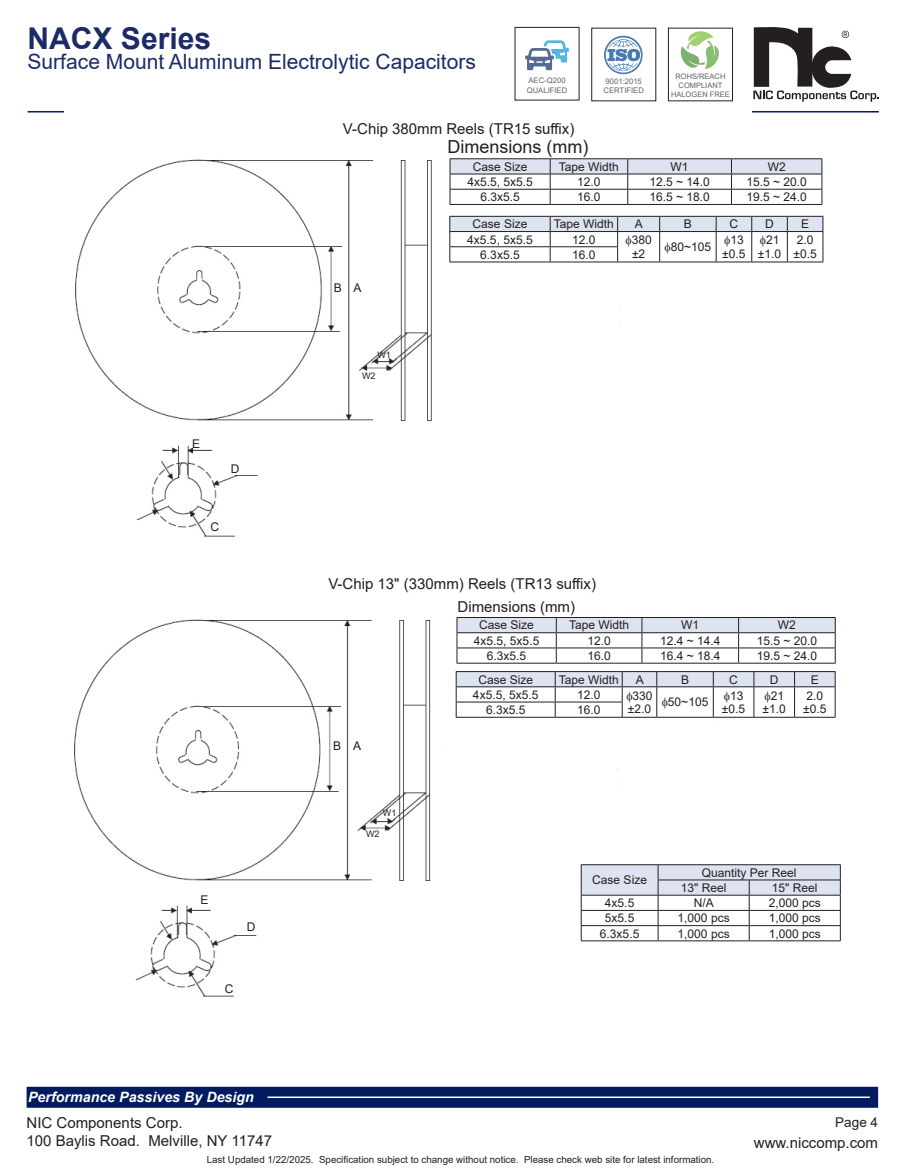
<style>
.page{position:relative;width:905px;height:1175px;background:#fff}
.page>*{position:absolute;margin:0;border:0;box-sizing:border-box;transform-origin:0 0}
.t1{font:700 30px "Arial";color:#1c2b68}
.t2{font:21px "Arial";color:#1c2b68}
.Body_Text{font:18px "Arial";color:#231f20}
.Body_Text-2{font:15px/18px "Arial";color:#231f20}
.t3{font:italic 700 14.25px "Arial";color:#fff}
.t4{font:13.5px "Arial";color:#231f20}
.Subhead_4{font:12px "Arial";color:#231f20}
.Body_Text-3{font:12px "Arial";color:#231f20}
.t5{font:9.75px "Arial";color:#231f20}
.Body_Text-4{font:9px "Arial";color:#231f20}
.t6{font:7.65px/9.1px "Arial";color:#636366}
.t7{font:7.5px/9px "Arial";color:#636366;text-align:center}
</style>
<div class="page">
<div style="left:27px;top:1086px;width:851px;height:21px;background:#011b5e"></div>
<svg style="left:753px;top:27px;width:125px;height:75px"></svg>
<hr style="left:28px;top:111px;width:850px;height:1px;background:#011b5e">
<hr style="left:267px;top:1096px;width:602px;height:2px;background:#fff">
<svg style="left:525px;top:40px;width:44px;height:30px"></svg>
<svg style="left:604px;top:36px;width:38px;height:38px"></svg>
<svg style="left:680px;top:31px;width:39px;height:38px"></svg>
<img style="left:74px;top:619px;width:675px;height:378px">
<hr style="left:456px;top:717px;width:99px;height:1px;background:#231f20">
<hr style="left:555px;top:717px;width:67px;height:1px;background:#231f20">
<hr style="left:622px;top:717px;width:34px;height:1px;background:#231f20">
<hr style="left:656px;top:717px;width:57px;height:1px;background:#231f20">
<hr style="left:713px;top:717px;width:41px;height:1px;background:#231f20">
<hr style="left:754px;top:717px;width:40px;height:1px;background:#231f20">
<hr style="left:794px;top:717px;width:41px;height:1px;background:#231f20">
<svg style="left:456px;top:617px;width:379px;height:46px"></svg>
<hr style="left:456px;top:663px;width:100px;height:1px;background:#231f20">
<hr style="left:556px;top:663px;width:86px;height:1px;background:#231f20">
<hr style="left:642px;top:663px;width:96px;height:1px;background:#231f20">
<hr style="left:738px;top:663px;width:97px;height:1px;background:#231f20">
<img style="left:65px;top:111px;width:686px;height:426px">
<hr style="left:449px;top:158px;width:101px;height:1px;background:#231f20">
<hr style="left:550px;top:158px;width:77px;height:1px;background:#231f20">
<hr style="left:627px;top:158px;width:104px;height:1px;background:#231f20">
<hr style="left:731px;top:158px;width:91px;height:1px;background:#231f20">
<svg style="left:449px;top:159px;width:373px;height:45px"></svg>
<hr style="left:449px;top:204px;width:101px;height:1px;background:#231f20">
<hr style="left:550px;top:204px;width:77px;height:1px;background:#231f20">
<hr style="left:627px;top:204px;width:104px;height:1px;background:#231f20">
<hr style="left:731px;top:204px;width:91px;height:1px;background:#231f20">
<hr style="left:449px;top:262px;width:101px;height:1px;background:#231f20">
<hr style="left:550px;top:262px;width:67px;height:1px;background:#231f20">
<hr style="left:617px;top:262px;width:42px;height:1px;background:#231f20">
<hr style="left:659px;top:262px;width:57px;height:1px;background:#231f20">
<hr style="left:716px;top:262px;width:35px;height:1px;background:#231f20">
<hr style="left:751px;top:262px;width:36px;height:1px;background:#231f20">
<hr style="left:787px;top:262px;width:36px;height:1px;background:#231f20">
<svg style="left:581px;top:864px;width:260px;height:76px"></svg>
<hr style="left:581px;top:940px;width:77px;height:1px;background:#231f20">
<hr style="left:658px;top:940px;width:91px;height:1px;background:#231f20">
<hr style="left:749px;top:940px;width:91px;height:1px;background:#231f20">
<svg style="left:456px;top:671px;width:379px;height:46px"></svg>
<svg style="left:449px;top:216px;width:374px;height:46px"></svg>
<h1 class="t1" style="left:28px;top:18px;width:185px">NACX Series</h1>
<h2 class="t2" style="left:28px;top:47px;width:450px">Surface Mount Aluminum Electrolytic Capacitors</h2>
<p class="t6" style="left:527px;top:76px;width:42px">AEC-Q200<br>QUALIFIED</p>
<p class="t6" style="left:603px;top:76px;width:42px">9001:2015<br>CERTIFIED</p>
<p class="t7" style="left:671px;top:72px;width:60px">ROHS/REACH<br>COMPLIANT<br>HALOGEN FREE</p>
<p class="Body_Text-2" style="left:343px;top:120px;width:233px">V-Chip 380mm Reels (TR15 suffix)</p>
<p class="Body_Text" style="left:447px;top:134px;width:142px">Dimensions (mm)</p>
<p class="Body_Text-3" style="left:192px;top:435px;width:10px">E</p>
<p class="Body_Text-3" style="left:231px;top:461px;width:10px">D</p>
<p class="Body_Text-3" style="left:210px;top:519px;width:10px">C</p>
<p class="Body_Text-3" style="left:200px;top:891px;width:10px">E</p>
<p class="Body_Text-3" style="left:247px;top:918px;width:10px">D</p>
<p class="Body_Text-3" style="left:225px;top:980px;width:10px">C</p>
<p class="Body_Text-3" style="left:333px;top:279px;width:10px">B</p>
<p class="Body_Text-3" style="left:353px;top:279px;width:10px">A</p>
<p class="Body_Text-4" style="left:377px;top:349px;width:15px">W1</p>
<p class="Body_Text-4" style="left:362px;top:370px;width:15px">W2</p>
<p class="Subhead_4" style="left:472px;top:158px;width:56px">Case Size</p>
<p class="Subhead_4" style="left:559px;top:158px;width:62px">Tape Width</p>
<p class="Subhead_4" style="left:670px;top:158px;width:19px">W1</p>
<p class="Subhead_4" style="left:767px;top:158px;width:19px">W2</p>
<p class="Subhead_4" style="left:467px;top:173px;width:67px">4x5.5, 5x5.5</p>
<p class="Subhead_4" style="left:577px;top:173px;width:25px">12.0</p>
<p class="Subhead_4" style="left:649px;top:173px;width:62px">12.5 ~ 14.0</p>
<p class="Subhead_4" style="left:746px;top:173px;width:62px">15.5 ~ 20.0</p>
<p class="Subhead_4" style="left:480px;top:189px;width:41px">6.3x5.5</p>
<p class="Subhead_4" style="left:577px;top:189px;width:25px">16.0</p>
<p class="Subhead_4" style="left:649px;top:189px;width:62px">16.5 ~ 18.0</p>
<p class="Subhead_4" style="left:746px;top:189px;width:62px">19.5 ~ 24.0</p>
<p class="Subhead_4" style="left:472px;top:216px;width:56px">Case Size</p>
<p class="Subhead_4" style="left:554px;top:216px;width:62px">Tape Width</p>
<p class="Subhead_4" style="left:635px;top:216px;width:10px">A</p>
<p class="Subhead_4" style="left:684px;top:216px;width:10px">B</p>
<p class="Subhead_4" style="left:729px;top:216px;width:10px">C</p>
<p class="Subhead_4" style="left:765px;top:216px;width:10px">D</p>
<p class="Subhead_4" style="left:801px;top:216px;width:10px">E</p>
<p class="Subhead_4" style="left:467px;top:231px;width:67px">4x5.5, 5x5.5</p>
<p class="Subhead_4" style="left:572px;top:231px;width:25px">12.0</p>
<p class="Subhead_4" style="left:631px;top:232px;width:22px">380</p>
<p class="Subhead_4" style="left:632px;top:245px;width:15px">±2</p>
<p class="Subhead_4" style="left:730px;top:232px;width:15px">13</p>
<p class="Subhead_4" style="left:722px;top:245px;width:25px">±0.5</p>
<p class="Subhead_4" style="left:766px;top:232px;width:15px">21</p>
<p class="Subhead_4" style="left:758px;top:245px;width:25px">±1.0</p>
<p class="Subhead_4" style="left:796px;top:232px;width:18px">2.0</p>
<p class="Subhead_4" style="left:670px;top:239px;width:42px">80~105</p>
<p class="Subhead_4" style="left:480px;top:246px;width:41px">6.3x5.5</p>
<p class="Subhead_4" style="left:572px;top:246px;width:25px">16.0</p>
<p class="Subhead_4" style="left:793px;top:245px;width:25px">±0.5</p>
<p class="Body_Text-2" style="left:328px;top:574px;width:269px">V-Chip 13" (330mm) Reels (TR13 suffix)</p>
<p class="Body_Text-2" style="left:457px;top:597px;width:119px">Dimensions (mm)</p>
<p class="Subhead_4" style="left:479px;top:617px;width:56px">Case Size</p>
<p class="Subhead_4" style="left:569px;top:617px;width:62px">Tape Width</p>
<p class="Subhead_4" style="left:681px;top:617px;width:19px">W1</p>
<p class="Subhead_4" style="left:777px;top:617px;width:19px">W2</p>
<p class="Subhead_4" style="left:474px;top:632px;width:67px">4x5.5, 5x5.5</p>
<p class="Subhead_4" style="left:587px;top:632px;width:25px">12.0</p>
<p class="Subhead_4" style="left:660px;top:632px;width:62px">12.4 ~ 14.4</p>
<p class="Subhead_4" style="left:756px;top:632px;width:62px">15.5 ~ 20.0</p>
<p class="Subhead_4" style="left:487px;top:647px;width:41px">6.3x5.5</p>
<p class="Subhead_4" style="left:587px;top:647px;width:25px">16.0</p>
<p class="Subhead_4" style="left:660px;top:647px;width:62px">16.4 ~ 18.4</p>
<p class="Subhead_4" style="left:756px;top:647px;width:62px">19.5 ~ 24.0</p>
<p class="Body_Text-3" style="left:333px;top:737px;width:10px">B</p>
<p class="Body_Text-3" style="left:353px;top:737px;width:10px">A</p>
<p class="Body_Text-4" style="left:383px;top:806px;width:15px">W1</p>
<p class="Body_Text-4" style="left:366px;top:828px;width:15px">W2</p>
<p class="Subhead_4" style="left:478px;top:671px;width:56px">Case Size</p>
<p class="Subhead_4" style="left:558px;top:671px;width:62px">Tape Width</p>
<p class="Subhead_4" style="left:635px;top:671px;width:10px">A</p>
<p class="Subhead_4" style="left:681px;top:671px;width:10px">B</p>
<p class="Subhead_4" style="left:729px;top:671px;width:10px">C</p>
<p class="Subhead_4" style="left:769px;top:671px;width:10px">D</p>
<p class="Subhead_4" style="left:810px;top:671px;width:10px">E</p>
<p class="Subhead_4" style="left:473px;top:686px;width:67px">4x5.5, 5x5.5</p>
<p class="Subhead_4" style="left:577px;top:686px;width:25px">12.0</p>
<p class="Subhead_4" style="left:632px;top:687px;width:22px">330</p>
<p class="Subhead_4" style="left:628px;top:700px;width:25px">±2.0</p>
<p class="Subhead_4" style="left:730px;top:687px;width:15px">13</p>
<p class="Subhead_4" style="left:722px;top:700px;width:25px">±0.5</p>
<p class="Subhead_4" style="left:770px;top:687px;width:15px">21</p>
<p class="Subhead_4" style="left:762px;top:700px;width:25px">±1.0</p>
<p class="Subhead_4" style="left:806px;top:687px;width:18px">2.0</p>
<p class="Subhead_4" style="left:668px;top:694px;width:42px">50~105</p>
<p class="Subhead_4" style="left:486px;top:701px;width:41px">6.3x5.5</p>
<p class="Subhead_4" style="left:577px;top:701px;width:25px">16.0</p>
<p class="Subhead_4" style="left:803px;top:700px;width:25px">±0.5</p>
<p class="Subhead_4" style="left:592px;top:871px;width:56px">Case Size</p>
<p class="Subhead_4" style="left:701px;top:864px;width:96px">Quantity Per Reel</p>
<p class="Subhead_4" style="left:680px;top:879px;width:47px">13" Reel</p>
<p class="Subhead_4" style="left:772px;top:879px;width:47px">15" Reel</p>
<p class="Subhead_4" style="left:605px;top:894px;width:31px">4x5.5</p>
<p class="Subhead_4" style="left:694px;top:894px;width:22px">N/A</p>
<p class="Subhead_4" style="left:768px;top:894px;width:54px">2,000 pcs</p>
<p class="Subhead_4" style="left:605px;top:910px;width:31px">5x5.5</p>
<p class="Subhead_4" style="left:677px;top:910px;width:54px">1,000 pcs</p>
<p class="Subhead_4" style="left:768px;top:910px;width:54px">1,000 pcs</p>
<p class="Subhead_4" style="left:600px;top:925px;width:41px">6.3x5.5</p>
<p class="Subhead_4" style="left:677px;top:925px;width:54px">1,000 pcs</p>
<p class="Subhead_4" style="left:768px;top:925px;width:54px">1,000 pcs</p>
<p class="t3" style="left:28px;top:1087px;width:227px">Performance Passives By Design</p>
<p class="Body_Text-2" style="left:27px;top:1114px;width:247px">NIC Components Corp.<br>100 Baylis Road. Melville, NY 11747</p>
<p class="t4" style="left:835px;top:1113px;width:44px">Page 4</p>
<p class="Body_Text-2" style="left:753px;top:1133px;width:126px">www.niccomp.com</p>
<p class="t5" style="left:207px;top:1152px;width:509px">Last Updated 1/22/2025. Specification subject to change without notice. Please check web site for latest information.</p>
</div>
